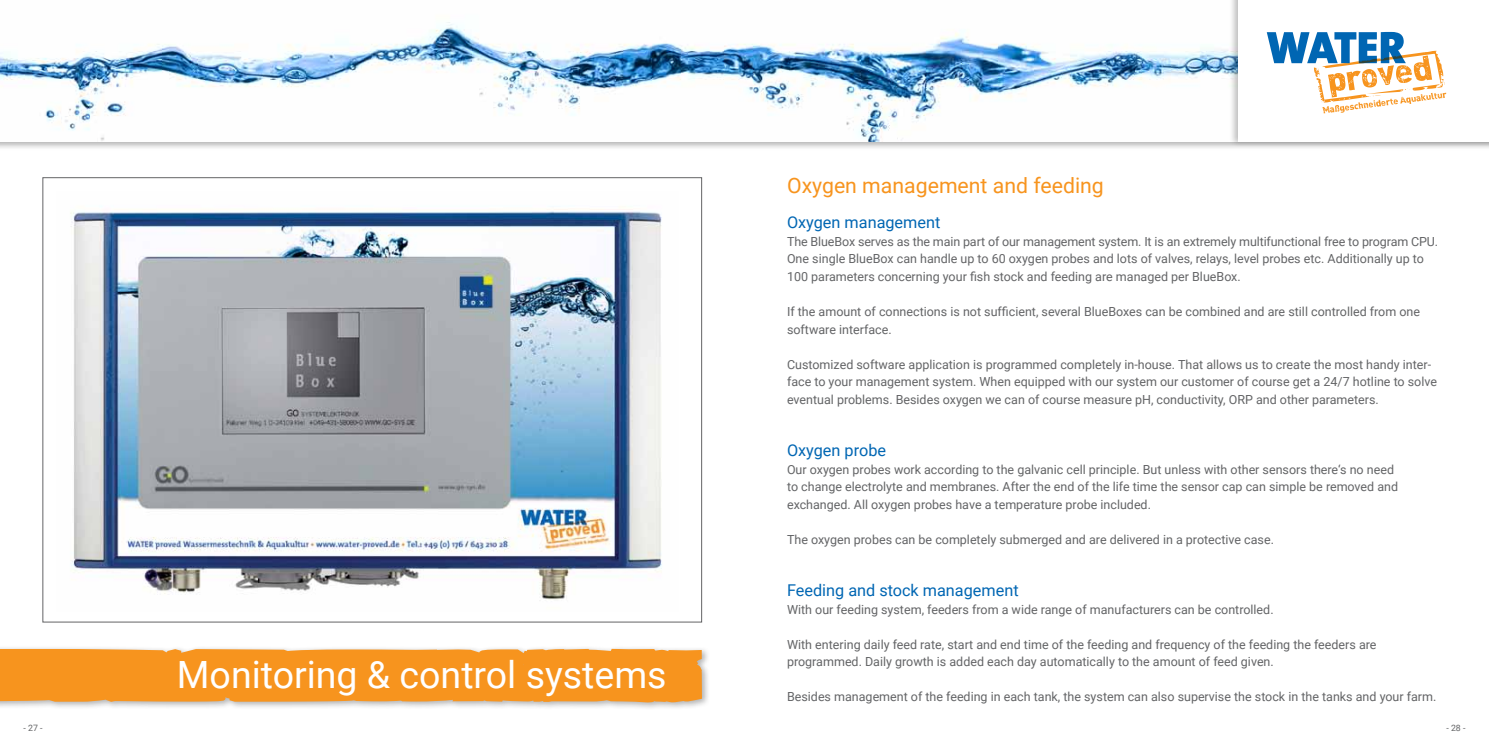
<style>
.page{position:relative;width:1489px;height:745px;background:#fff}
.page>*{position:absolute;margin:0;border:0;box-sizing:border-box;transform-origin:0 0}
.t1{font:37.5px "Roboto";color:#fff}
.t2{font:21.25px "Roboto";color:#f7941e}
.t3{font:16.25px "Roboto";color:#0066b3}
.t4{font:12.5px/17.5px "Roboto";color:#636466}
.t5{font:8.75px "Roboto";color:#636466}
</style>
<div class="page">
<div style="left:0;top:0;width:1488px;height:150px;background:#000;opacity:.3"></div>
<img style="left:0;top:0;width:1228px;height:141px">
<div style="left:1228px;top:0;width:260px;height:148px;background:#000;opacity:.25"></div>
<div style="left:1238px;top:0;width:250px;height:142px;background:#fff"></div>
<div style="left:0;top:645px;width:710px;height:65px;background:#000;opacity:.3"></div>
<svg style="left:0;top:648px;width:702px;height:55px;background:#f59829"></svg>
<img style="left:70px;top:209px;width:592px;height:391px">
<svg style="left:1266px;top:32px;width:180px;height:81px"></svg>
<h1 class="t1" style="left:177px;top:647px;width:491px">Monitoring &amp; control systems</h1>
<h2 class="t2" style="left:787px;top:171px;width:318px">Oxygen management and feeding</h2>
<h3 class="t3" style="left:787px;top:211px;width:155px">Oxygen management</h3>
<p class="t4" style="left:787px;top:232px;width:652px">The BlueBox serves as the main part of our management system. It is an extremely multifunctional free to program CPU.<br>One single BlueBox can handle up to 60 oxygen probes and lots of valves, relays, level probes etc. Additionally up to<br>100 parameters concerning your fish stock and feeding are managed per BlueBox.</p>
<p class="t4" style="left:787px;top:302px;width:634px">If the amount of connections is not sufficient, several BlueBoxes can be combined and are still controlled from one software interface.</p>
<p class="t4" style="left:787px;top:354px;width:651px">Customized software application is programmed completely in-house. That allows us to create the most handy inter&shy;face to your management system. When equipped with our system our customer of course get a 24/7 hotline to solve eventual problems. Besides oxygen we can of course measure pH, conductivity, ORP and other parameters.</p>
<h3 class="t3" style="left:787px;top:438px;width:100px">Oxygen probe</h3>
<p class="t4" style="left:787px;top:459px;width:612px">Our oxygen probes work according to the galvanic cell principle. But unless with other sensors there‘s no need to change electrolyte and membranes. After the end of the life time the sensor cap can simple be removed and exchanged. All oxygen probes have a temperature probe included.</p>
<p class="t4" style="left:787px;top:529px;width:488px">The oxygen probes can be completely submerged and are delivered in a protective case.</p>
<h3 class="t3" style="left:787px;top:578px;width:233px">Feeding and stock management</h3>
<p class="t4" style="left:787px;top:599px;width:488px">With our feeding system, feeders from a wide range of manufacturers can be controlled.</p>
<p class="t4" style="left:787px;top:634px;width:591px">With entering daily feed rate, start and end time of the feeding and frequency of the feeding the feeders are programmed. Daily growth is added each day automatically to the amount of feed given.</p>
<p class="t4" style="left:787px;top:687px;width:651px">Besides management of the feeding in each tank, the system can also supervise the stock in the tanks and your farm.</p>
<p class="t5" style="left:24px;top:721px;width:21px">- 27 -</p>
<p class="t5" style="left:1446px;top:721px;width:21px">- 28 -</p>
</div>
